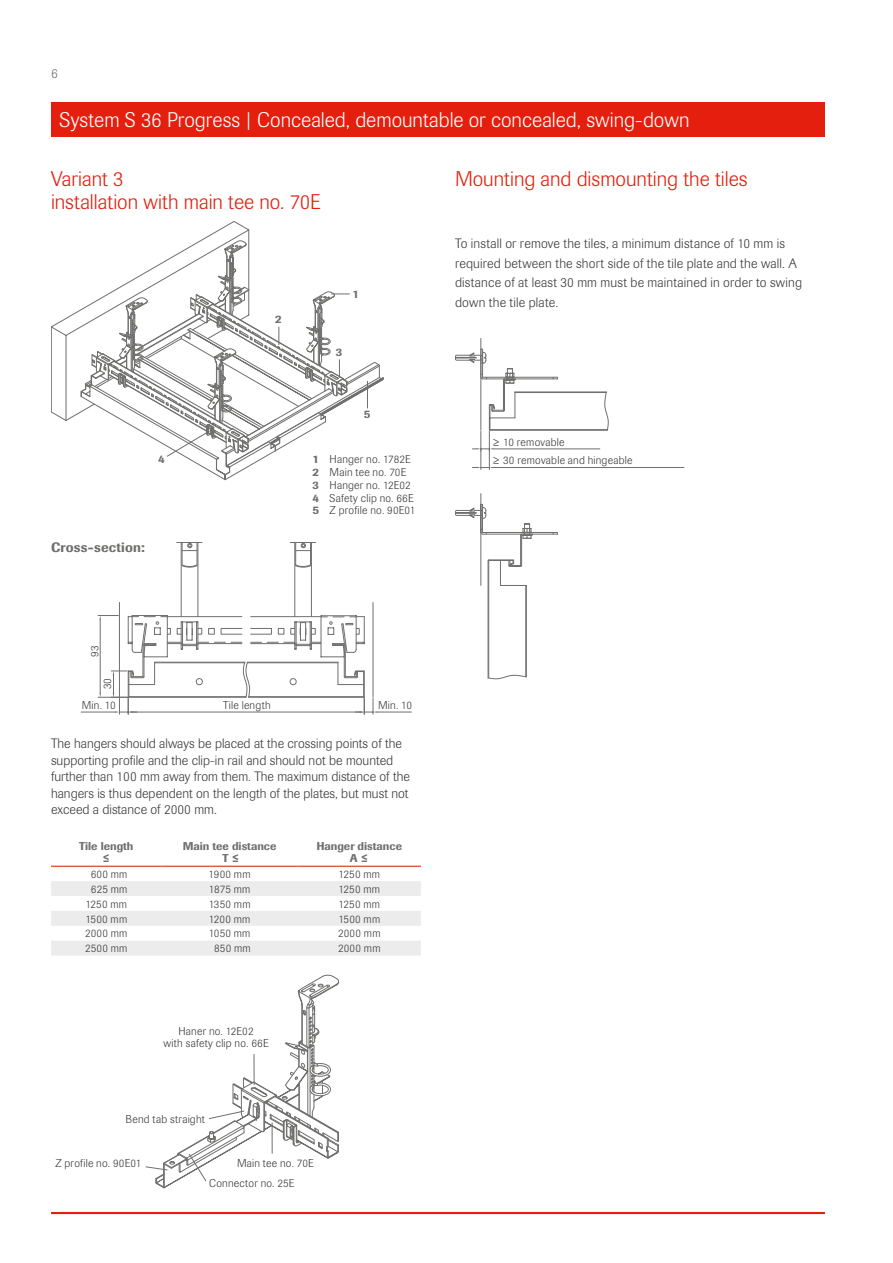
<style>
.page{position:relative;width:893px;height:1263px;background:#fff}
.page>*{position:absolute;margin:0;border:0;box-sizing:border-box;transform-origin:0 0}
.t1{font:300 21px/23.1px "Imago Pro";color:#e41f0d}
.t2{font:300 21px "Imago Pro";color:#fff}
.t3{font:300 13.5px/16.5px "Imago Pro";color:#3b3b3a}
.t4{font:500 13.5px "Imago Pro";letter-spacing:.015em;color:#6f6f6e}
.t5{font:300 13.5px "Imago Pro";color:#6f6f6e}
.t6{font:300 11.25px/12.8px "Imago Pro";letter-spacing:.02em;color:#3b3b3a}
.t7{font:500 11.25px/12.3px "Imago Pro";color:#6f6f6e;text-align:center}
.s1{font-weight:500;color:#6f6f6e}
</style>
<div class="page">
<div style="left:51px;top:102px;width:774px;height:34px;background:#e41f0d"></div>
<hr style="left:51px;top:1212px;width:774px;height:2px;background:#e41f0d">
<svg style="left:51px;top:881px;width:370px;height:74px"></svg>
<hr style="left:51px;top:866px;width:111px;height:1px;background:#e41f0d">
<hr style="left:162px;top:866px;width:136px;height:1px;background:#e41f0d">
<hr style="left:298px;top:866px;width:123px;height:1px;background:#e41f0d">
<svg style="left:51px;top:221px;width:333px;height:259px"></svg>
<svg style="left:146px;top:974px;width:193px;height:214px"></svg>
<hr style="left:481px;top:494px;width:1px;height:91px;background:#6f6f6e">
<hr style="left:483px;top:534px;width:74px;height:1px;background:#6f6f6e">
<hr style="left:483px;top:532px;width:74px;height:1px;background:#6f6f6e">
<hr style="left:526px;top:585px;width:1px;height:92px;background:#6f6f6e">
<hr style="left:525px;top:585px;width:1px;height:92px;background:#6f6f6e">
<hr style="left:488px;top:561px;width:1px;height:117px;background:#6f6f6e">
<svg style="left:487px;top:675px;width:40px;height:4px"></svg>
<svg style="left:455px;top:504px;width:32px;height:31px"></svg>
<hr style="left:520px;top:535px;width:1px;height:30px;background:#6f6f6e">
<hr style="left:521px;top:535px;width:1px;height:31px;background:#6f6f6e">
<svg style="left:520px;top:523px;width:13px;height:16px"></svg>
<svg style="left:487px;top:559px;width:38px;height:27px"></svg>
<hr style="left:490px;top:430px;width:117px;height:1px;background:#6f6f6e">
<hr style="left:515px;top:392px;width:91px;height:1px;background:#6f6f6e">
<hr style="left:490px;top:429px;width:117px;height:1px;background:#6f6f6e">
<hr style="left:494px;top:449px;width:106px;height:1px;background:#6f6f6e">
<hr style="left:481px;top:338px;width:1px;height:92px;background:#6f6f6e">
<svg style="left:604px;top:391px;width:5px;height:40px"></svg>
<hr style="left:483px;top:379px;width:74px;height:1px;background:#6f6f6e">
<hr style="left:483px;top:377px;width:74px;height:1px;background:#6f6f6e">
<hr style="left:494px;top:467px;width:190px;height:1px;background:#6f6f6e">
<svg style="left:455px;top:349px;width:32px;height:30px"></svg>
<hr style="left:503px;top:380px;width:1px;height:30px;background:#6f6f6e">
<hr style="left:504px;top:380px;width:1px;height:30px;background:#6f6f6e">
<svg style="left:503px;top:368px;width:13px;height:16px"></svg>
<svg style="left:472px;top:392px;width:44px;height:78px"></svg>
<hr style="left:198px;top:643px;width:44px;height:1px;background:#6f6f6e">
<hr style="left:167px;top:616px;width:75px;height:1px;background:#6f6f6e">
<hr style="left:129px;top:697px;width:117px;height:1px;background:#6f6f6e">
<hr style="left:155px;top:662px;width:90px;height:1px;background:#6f6f6e">
<hr style="left:129px;top:696px;width:117px;height:1px;background:#6f6f6e">
<div style="left:221px;top:628px;width:21px;height:6px;border:1px solid #6f6f6e"></div>
<hr style="left:377px;top:712px;width:34px;height:1px;background:#6f6f6e">
<hr style="left:321px;top:615px;width:35px;height:1px;background:#6f6f6e">
<hr style="left:356px;top:615px;width:1px;height:35px;background:#6f6f6e">
<hr style="left:133px;top:712px;width:227px;height:1px;background:#6f6f6e">
<hr style="left:198px;top:542px;width:1px;height:75px;background:#6f6f6e">
<hr style="left:181px;top:542px;width:1px;height:75px;background:#6f6f6e">
<svg style="left:177px;top:542px;width:25px;height:26px"></svg>
<hr style="left:311px;top:542px;width:1px;height:75px;background:#6f6f6e">
<hr style="left:294px;top:542px;width:1px;height:75px;background:#6f6f6e">
<svg style="left:290px;top:542px;width:25px;height:26px"></svg>
<svg style="left:231px;top:616px;width:146px;height:98px"></svg>
<hr style="left:81px;top:712px;width:34px;height:1px;background:#6f6f6e">
<hr style="left:373px;top:602px;width:1px;height:95px;background:#6f6f6e">
<hr style="left:119px;top:602px;width:1px;height:95px;background:#6f6f6e">
<svg style="left:98px;top:615px;width:127px;height:99px"></svg>
<p class="t5" style="left:51px;top:65px;width:8px">6</p>
<h1 class="t2" style="left:60px;top:106px;width:631px">System S 36 Progress | Concealed, demountable or concealed, swing-down</h1>
<h1 class="t1" style="left:51px;top:167px;width:271px">Variant 3<br>installation with main tee no. 70E</h1>
<p class="t7" style="left:275px;top:313px;width:8px">2</p>
<p class="t7" style="left:353px;top:287px;width:8px">1</p>
<p class="t7" style="left:336px;top:346px;width:8px">3</p>
<p class="t7" style="left:364px;top:408px;width:8px">5</p>
<p class="t7" style="left:158px;top:453px;width:8px">4</p>
<p class="t4" style="left:51px;top:539px;width:95px">Cross-section:</p>
<p class="t6" style="left:88px;top:657px;width:13px;rotate:-90deg">93</p>
<p class="t6" style="left:313px;top:453px;width:105px"><span class="s1">1</span> Hanger no. 1782E<br><span class="s1">2</span> Main tee no. 70E<br><span class="s1">3</span> Hanger no. 12E02<br><span class="s1">4</span> Safety clip no. 66E<br><span class="s1">5</span> Z profile no. 90E01</p>
<p class="t6" style="left:101px;top:689px;width:13px;rotate:-90deg">30</p>
<p class="t6" style="left:82px;top:699px;width:35px">Min. 10</p>
<p class="t6" style="left:223px;top:699px;width:49px">Tile length</p>
<p class="t6" style="left:378px;top:698px;width:35px">Min. 10</p>
<p class="t3" style="left:51px;top:735px;width:360px">The hangers should always be placed at the crossing points of the supporting profile and the clip-in rail and should not be mounted further than 100 mm away from them. The maximum distance of the hangers is thus dependent on the length of the plates, but must not exceed a distance of 2000 mm.</p>
<p class="t7" style="left:79px;top:839px;width:56px">Tile length ≤</p>
<p class="t7" style="left:183px;top:839px;width:95px">Main tee distance<br>T ≤</p>
<p class="t7" style="left:317px;top:839px;width:87px">Hanger distance<br>A ≤</p>
<p class="t6" style="left:91px;top:867px;width:38px">600 mm</p>
<p class="t6" style="left:209px;top:867px;width:43px">1900 mm</p>
<p class="t6" style="left:339px;top:867px;width:43px">1250 mm</p>
<p class="t6" style="left:91px;top:882px;width:38px">625 mm</p>
<p class="t6" style="left:209px;top:882px;width:43px">1875 mm</p>
<p class="t6" style="left:339px;top:882px;width:43px">1250 mm</p>
<p class="t6" style="left:86px;top:897px;width:43px">1250 mm</p>
<p class="t6" style="left:209px;top:897px;width:43px">1350 mm</p>
<p class="t6" style="left:339px;top:897px;width:43px">1250 mm</p>
<p class="t6" style="left:85px;top:912px;width:43px">1500 mm</p>
<p class="t6" style="left:209px;top:912px;width:43px">1200 mm</p>
<p class="t6" style="left:338px;top:912px;width:43px">1500 mm</p>
<p class="t6" style="left:85px;top:927px;width:44px">2000 mm</p>
<p class="t6" style="left:209px;top:927px;width:43px">1050 mm</p>
<p class="t6" style="left:338px;top:927px;width:44px">2000 mm</p>
<p class="t6" style="left:85px;top:942px;width:44px">2500 mm</p>
<p class="t6" style="left:214px;top:942px;width:38px">850 mm</p>
<p class="t6" style="left:338px;top:942px;width:44px">2000 mm</p>
<p class="t6" style="left:163px;top:1024px;width:107px;line-height:12.3px;text-align:center">Haner no. 12E02<br>with safety clip no. 66E</p>
<p class="t6" style="left:126px;top:1112px;width:81px">Bend tab straight</p>
<p class="t6" style="left:55px;top:1157px;width:88px">Z profile no. 90E01</p>
<p class="t6" style="left:209px;top:1153px;width:106px;line-height:20.1px;text-indent:28px">Main tee no. 70E<br>Connector no. 25E</p>
<h1 class="t1" style="left:455px;top:167px;width:294px">Mounting and dismounting the tiles</h1>
<p class="t3" style="left:455px;top:234px;width:349px;line-height:19.5px">To install or remove the tiles, a minimum distance of 10 mm is required between the short side of the tile plate and the wall. A distance of at least 30 mm must be maintained in order to swing down the tile plate.</p>
<p class="t6" style="left:492px;top:433px;width:142px;line-height:18.3px">≥ 10 removable<br>≥ 30 removable and hingeable</p>
</div>
